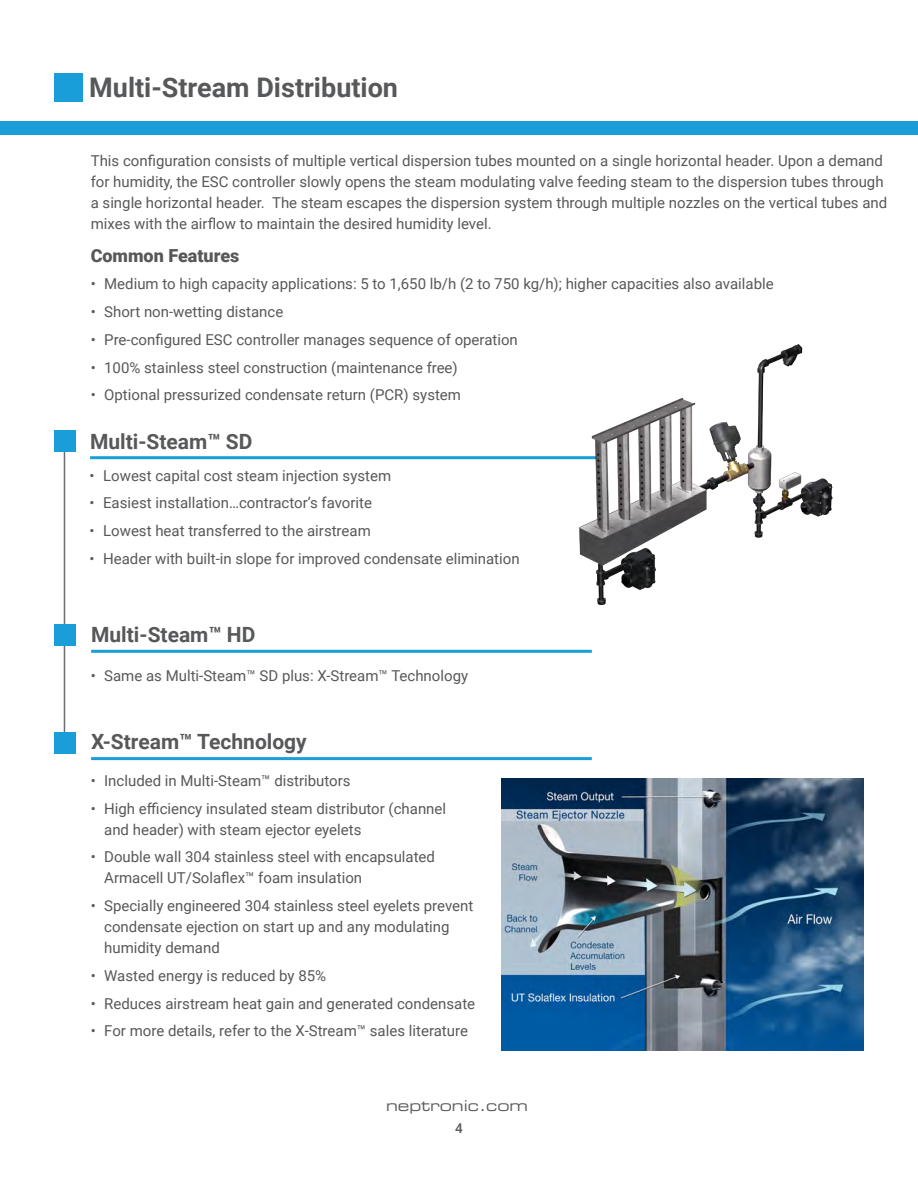
<style>
.page{position:relative;width:918px;height:1188px;background:#fff}
.page>*{position:absolute;margin:0;border:0;box-sizing:border-box;transform-origin:0 0}
.t1{font:700 27px "Roboto";color:#57585a}
.t2{font:700 21px "Roboto";color:#57585a}
.t3{font:900 18px "Roboto";color:#57585a}
.t4{font:15px/21px "Roboto";color:#57585a}
.t5{font:15px "Eurostile Extended Two";color:#57585a}
.t6{font:500 13.5px "Roboto";color:#57585a}
</style>
<div class="page">
<div style="left:0;top:122px;width:918px;height:13px;background:#199eda"></div>
<img style="left:501px;top:778px;width:363px;height:273px">
<hr style="left:90px;top:456px;width:507px;height:3px;background:#199eda">
<hr style="left:91px;top:650px;width:501px;height:3px;background:#199eda">
<hr style="left:91px;top:757px;width:501px;height:3px;background:#199eda">
<div style="left:54px;top:73px;width:28px;height:29px;background:#199eda"></div>
<img style="left:503px;top:344px;width:330px;height:262px">
<hr style="left:64px;top:442px;width:1px;height:186px;background:#6c6d70">
<div style="left:54px;top:431px;width:22px;height:21px;background:#199eda"></div>
<hr style="left:64px;top:626px;width:1px;height:109px;background:#6c6d70">
<div style="left:54px;top:624px;width:22px;height:22px;background:#199eda"></div>
<div style="left:54px;top:732px;width:22px;height:22px;background:#199eda"></div>
<p class="t1" style="left:89px;top:68px;width:310px">Multi-Stream Distribution</p>
<p class="t4" style="left:91px;top:150px;width:798px">This configuration consists of multiple vertical dispersion tubes mounted on a single horizontal header. Upon a demand for humidity, the ESC controller slowly opens the steam modulating valve feeding steam to the dispersion tubes through a single horizontal header. The steam escapes the dispersion system through multiple nozzles on the vertical tubes and mixes with the airflow to maintain the desired humidity level.</p>
<p class="t3" style="left:91px;top:243px;width:150px">Common Features</p>
<p class="t4" style="left:91px;top:273px;width:684px">• Medium to high capacity applications: 5 to 1,650 lb/h (2 to 750 kg/h); higher capacities also available</p>
<p class="t4" style="left:91px;top:301px;width:194px">• Short non-wetting distance</p>
<p class="t4" style="left:91px;top:328px;width:429px">• Pre-configured ESC controller manages sequence of operation</p>
<p class="t4" style="left:91px;top:356px;width:369px">• 100% stainless steel construction (maintenance free)</p>
<p class="t4" style="left:91px;top:384px;width:372px">• Optional pressurized condensate return (PCR) system</p>
<p class="t2" style="left:90px;top:426px;width:164px">Multi-Steam™ SD</p>
<p class="t4" style="left:90px;top:464px;width:303px">• Lowest capital cost steam injection system</p>
<p class="t4" style="left:90px;top:492px;width:284px">• Easiest installation…contractor’s favorite</p>
<p class="t4" style="left:90px;top:520px;width:283px">• Lowest heat transferred to the airstream</p>
<p class="t4" style="left:90px;top:547px;width:432px">• Header with built-in slope for improved condensate elimination</p>
<p class="t2" style="left:91px;top:620px;width:166px">Multi-Steam™ HD</p>
<p class="t4" style="left:91px;top:664px;width:379px">• Same as Multi-Steam™ SD plus: X-Stream™ Technology</p>
<p class="t2" style="left:91px;top:727px;width:217px">X-Stream™ Technology</p>
<p class="t4" style="left:91px;top:769px;width:261px">• Included in Multi-Steam™ distributors</p>
<p class="t4" style="left:104px;top:797px;width:343px;text-indent:-14px">• High efficiency insulated steam distributor (channel and header) with steam ejector eyelets</p>
<p class="t4" style="left:104px;top:846px;width:332px;text-indent:-14px">• Double wall 304 stainless steel with encapsulated<br>Armacell UT/Solaflex™ foam insulation</p>
<p class="t4" style="left:104px;top:895px;width:371px;text-indent:-14px">• Specially engineered 304 stainless steel eyelets prevent condensate ejection on start up and any modulating humidity demand</p>
<p class="t4" style="left:91px;top:964px;width:237px">• Wasted energy is reduced by 85%</p>
<p class="t4" style="left:91px;top:992px;width:386px">• Reduces airstream heat gain and generated condensate</p>
<p class="t4" style="left:91px;top:1020px;width:379px">• For more details, refer to the X-Stream™ sales literature</p>
<p class="t5" style="left:386px;top:1095px;width:144px">neptronic.com</p>
<p class="t6" style="left:455px;top:1119px;width:9px">4</p>
</div>
